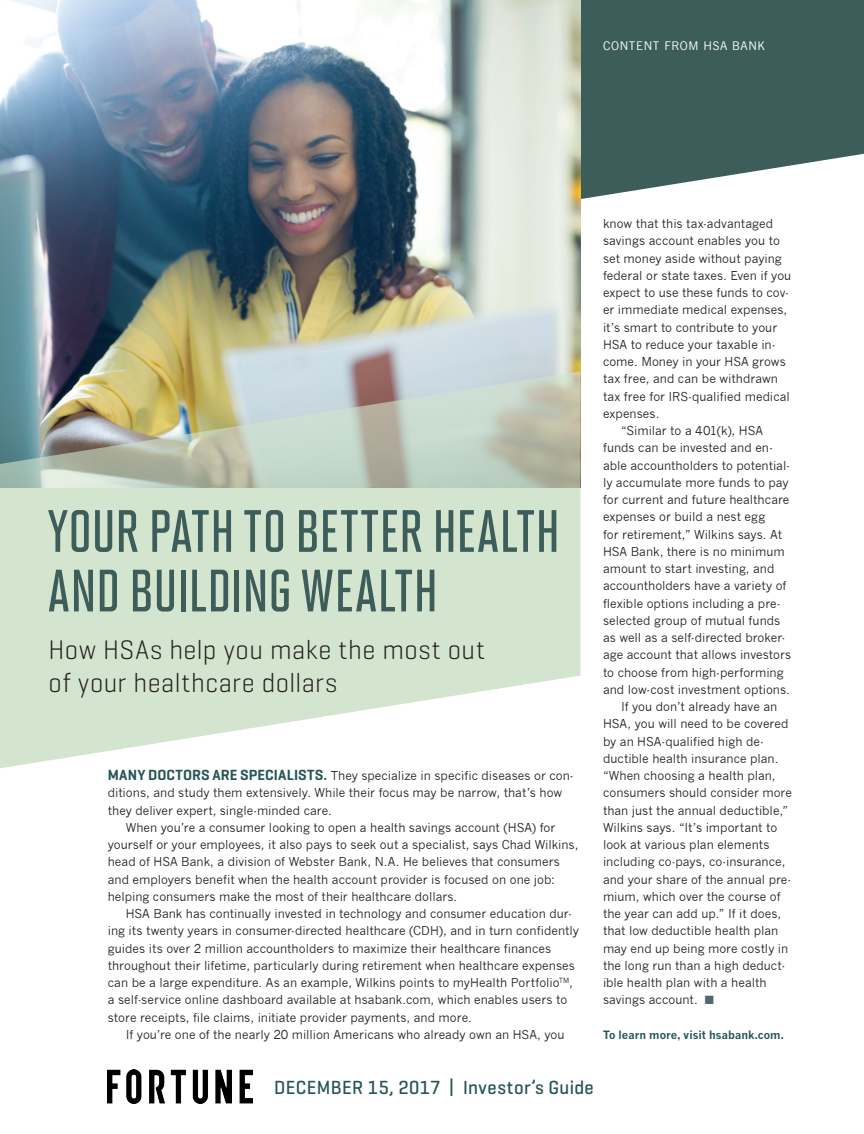
<style>
.page{position:relative;width:864px;height:1134px;background:#fff}
.page>*{position:absolute;margin:0;border:0;box-sizing:border-box;transform-origin:0 0}
.Subhead{font:59.55px/59.6px "Solano Gothic MVB Sb Cap";letter-spacing:-.005em;color:#3d5d5a;scale:.96 1}
.Subhead-2{font:300 27.3px/33.2px "Geogrotesque";letter-spacing:.015em;color:#231f20;scale:.96 1}
.Subhead-3{font:500 19.35px "Geogrotesque";letter-spacing:.025em;color:#265555;scale:.96 1}
.F-Body_Copy___Indent{font:12px/17.2px "News Gothic";color:#231f20}
.t1{font:12px "News Gothic BT";letter-spacing:.055em;color:#fff}
.F-Body_Copy___Indent-2{font:700 11.25px "News Gothic MT Std";letter-spacing:.005em;color:#265555}
.s1{font-family:"Geogrotesque";font-weight:600;font-size:15px;color:#265555}
.s2{color:#4f6a6c}
</style>
<div class="page">
<svg style="left:580px;top:0;width:284px;height:212px;fill:#3d5d5a"></svg>
<svg style="left:0;top:488px;width:580px;height:280px;fill:#d3e5ce"></svg>
<img style="left:0;top:0;width:580px;height:371px">
<img style="left:0;top:371px;width:580px;height:117px">
<img style="left:108px;top:1070px;width:145px;height:33px">
<p class="t1" style="left:603px;top:38px;width:164px">CONTENT FROM HSA BANK</p>
<p class="Subhead" style="left:48px;top:501px;width:535px">YOUR PATH TO BETTER HEALTH<br>AND BUILDING WEALTH</p>
<p class="Subhead-2" style="left:49px;top:632px;width:456px">How HSAs help you make the most out of your healthcare dollars</p>
<p class="F-Body_Copy___Indent" style="left:108px;top:767px;width:467px"><span class="s1">MANY DOCTORS ARE SPECIALISTS.</span> They specialize in specific diseases or con&shy;ditions, and study them extensively. While their focus may be narrow, that’s how they deliver expert, single-minded care.</p>
<p class="F-Body_Copy___Indent" style="left:108px;top:819px;width:472px;text-indent:18px">When you’re a consumer looking to open a health savings account (HSA) for yourself or your employees, it also pays to seek out a specialist, says Chad Wilkins, head of HSA Bank, a division of Webster Bank, N.A. He believes that consumers and employers benefit when the health account provider is focused on one job: helping consumers make the most of their healthcare dollars.</p>
<p class="F-Body_Copy___Indent" style="left:108px;top:905px;width:473px;text-indent:18px">HSA Bank has continually invested in technology and consumer education dur&shy;ing its twenty years in consumer-directed healthcare (CDH), and in turn confidently guides its over 2 million accountholders to maximize their healthcare finances throughout their lifetime, particularly during retirement when healthcare expenses can be a large expenditure. As an example, Wilkins points to myHealth Portfolio<sup>TM</sup>, a self-service online dashboard available at hsabank.com, which enables users to store receipts, file claims, initiate provider payments, and more.</p>
<p class="F-Body_Copy___Indent" style="left:126px;top:1026px;width:440px">If you’re one of the nearly 20 million Americans who already own an HSA, you</p>
<p class="F-Body_Copy___Indent" style="left:603px;top:215px;width:190px">know that this tax-advantaged savings account enables you to set money aside without paying federal or state taxes. Even if you expect to use these funds to cov&shy;er immediate medical expenses, it’s smart to contribute to your<br>HSA to reduce your taxable in&shy;come. Money in your HSA grows tax free, and can be withdrawn tax free for IRS-qualified medical expenses.</p>
<p class="F-Body_Copy___Indent" style="left:603px;top:422px;width:190px;text-indent:18px">“Similar to a 401(k), HSA funds can be invested and en&shy;able accountholders to potential&shy;ly accumulate more funds to pay for current and future healthcare expenses or build a nest egg<br>for retirement,” Wilkins says. At<br>HSA Bank, there is no minimum amount to start investing, and accountholders have a variety of flexible options including a pre&shy;selected group of mutual funds as well as a self-directed broker&shy;age account that allows investors to choose from high-performing and low-cost investment options.</p>
<p class="F-Body_Copy___Indent" style="left:603px;top:698px;width:190px;text-indent:18px">If you don’t already have an<br>HSA, you will need to be covered by an HSA-qualified high de&shy;ductible health insurance plan. “When choosing a health plan, consumers should consider more than just the annual deductible,”<br>Wilkins says. “It’s important to look at various plan elements including co-pays, co-insurance, and your share of the annual pre&shy;mium, which over the course of the year can add up.” If it does, that low deductible health plan may end up being more costly in the long run than a high deduct&shy;ible health plan with a health savings account. <span class="s2">■</span></p>
<p class="F-Body_Copy___Indent-2" style="left:603px;top:1028px;width:182px">To learn more, visit hsabank.com.</p>
<p class="Subhead-3" style="left:274px;top:1075px;width:334px">DECEMBER 15, 2017 | Investor’s Guide</p>
</div>
